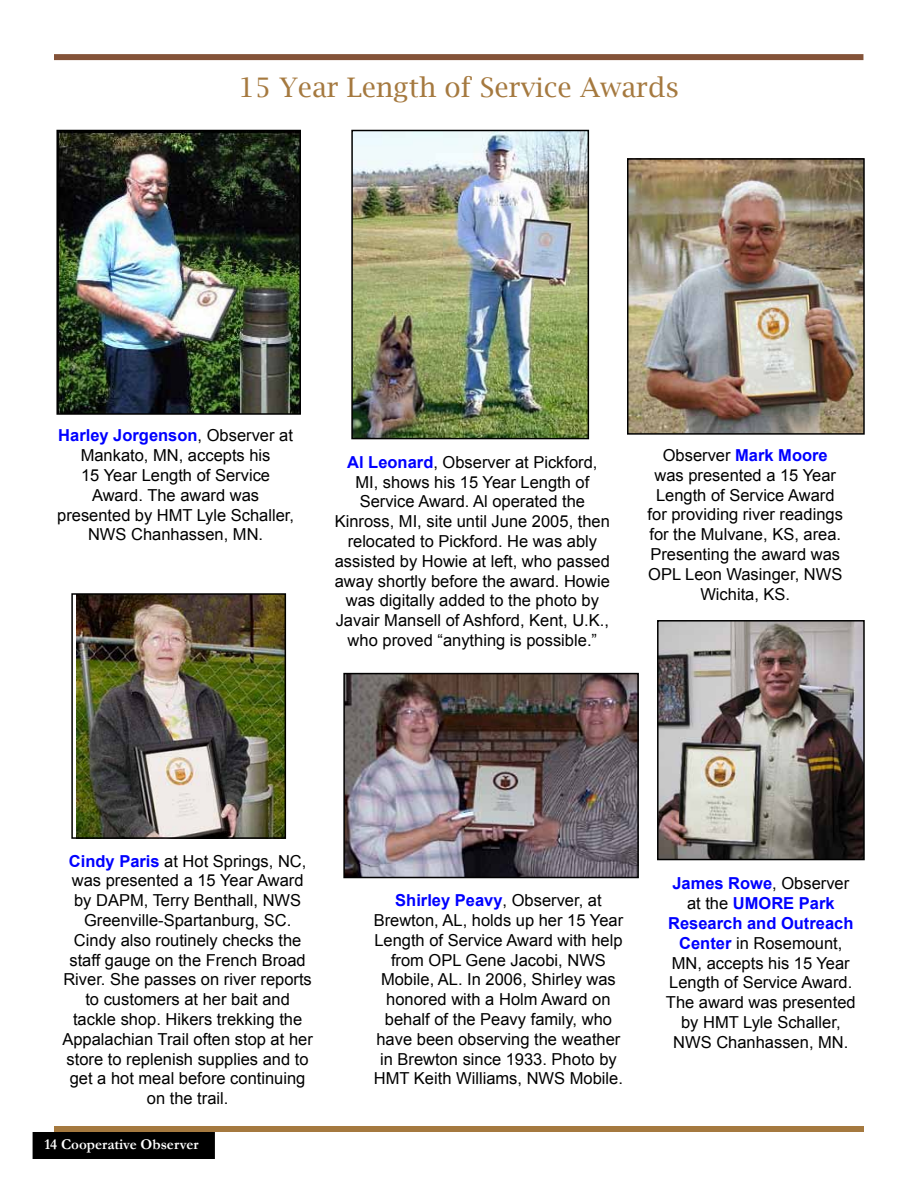
<style>
.page{position:relative;width:918px;height:1188px;background:#fff}
.page>*{position:absolute;margin:0;border:0;box-sizing:border-box;transform-origin:0 0}
.t1{font:27px "Lucida Bright";color:#a5793f}
.t2{font:16.5px/19.8px "Arial";color:#000;text-align:center}
.t3{font:700 15px "Garamond";color:#fff}
.s1{font-weight:700;color:#00f}
</style>
<div class="page">
<div style="left:33px;top:1133px;width:181px;height:25px;background:#000"></div>
<div style="left:33px;top:1132px;width:182px;height:27px;border:2px solid #000"></div>
<div style="left:54px;top:1126px;width:810px;height:6px;background:#a5793f"></div>
<div style="left:54px;top:54px;width:809px;height:6px;background:#845339"></div>
<img style="left:354px;top:133px;width:232px;height:303px">
<div style="left:351px;top:130px;width:238px;height:309px;border:2px solid #000"></div>
<img style="left:630px;top:161px;width:232px;height:271px">
<div style="left:627px;top:158px;width:238px;height:277px;border:2px solid #000"></div>
<img style="left:77px;top:596px;width:206px;height:240px">
<div style="left:71px;top:593px;width:215px;height:246px;border:2px solid #000"></div>
<img style="left:346px;top:676px;width:290px;height:199px">
<div style="left:343px;top:673px;width:296px;height:205px;border:2px solid #000"></div>
<img style="left:660px;top:623px;width:202px;height:234px">
<div style="left:657px;top:620px;width:208px;height:240px;border:2px solid #000"></div>
<img style="left:59px;top:133px;width:239px;height:279px">
<div style="left:56px;top:130px;width:245px;height:285px;border:2px solid #000"></div>
<h1 class="t1" style="left:238px;top:72px;width:442px">15 Year Length of Service Awards</h1>
<p class="t2" style="left:57px;top:426px;width:238px"><span class="s1">Harley Jorgenson</span>, Observer at<br>Mankato, MN, accepts his<br>15 Year Length of Service<br>Award. The award was presented by HMT Lyle Schaller,<br>NWS Chanhassen, MN.</p>
<p class="t2" style="left:335px;top:452px;width:277px"><span class="s1">Al Leonard</span>, Observer at Pickford, MI, shows his 15 Year Length of Service Award. Al operated the Kinross, MI, site until June 2005, then relocated to Pickford. He was ably assisted by Howie at left, who passed away shortly before the award. Howie was digitally added to the photo by Javair Mansell of Ashford, Kent, U.K., who proved “anything is possible.”</p>
<p class="t2" style="left:648px;top:446px;width:197px">Observer <span class="s1">Mark Moore </span>was presented a 15 Year<br>Length of Service Award for providing river readings for the Mulvane, KS, area.<br>Presenting the award was<br>OPL Leon Wasinger, NWS<br>Wichita, KS.</p>
<p class="t2" style="left:62px;top:851px;width:252px"><span class="s1">Cindy Paris</span> at Hot Springs, NC, was presented a 15 Year Award by DAPM, Terry Benthall, NWS<br>Greenville-Spartanburg, SC.<br>Cindy also routinely checks the staff gauge on the French Broad<br>River. She passes on river reports to customers at her bait and tackle shop. Hikers trekking the<br>Appalachian Trail often stop at her store to replenish supplies and to get a hot meal before continuing on the trail.</p>
<p class="t3" style="left:44px;top:1134px;width:156px">14 Cooperative Observer</p>
<p class="t2" style="left:374px;top:891px;width:251px"><span class="s1">Shirley Peavy</span>, Observer, at<br>Brewton, AL, holds up her 15 Year<br>Length of Service Award with help from OPL Gene Jacobi, NWS<br>Mobile, AL. In 2006, Shirley was honored with a Holm Award on behalf of the Peavy family, who have been observing the weather in Brewton since 1933. Photo by<br>HMT Keith Williams, NWS Mobile.</p>
<p class="t2" style="left:666px;top:874px;width:191px"><span class="s1">James Rowe</span>, Observer at the <span class="s1">UMORE Park<br>Research and Outreach<br>Center</span> in Rosemount,<br>MN, accepts his 15 Year<br>Length of Service Award.<br>The award was presented by HMT Lyle Schaller,<br>NWS Chanhassen, MN.</p>
</div>
